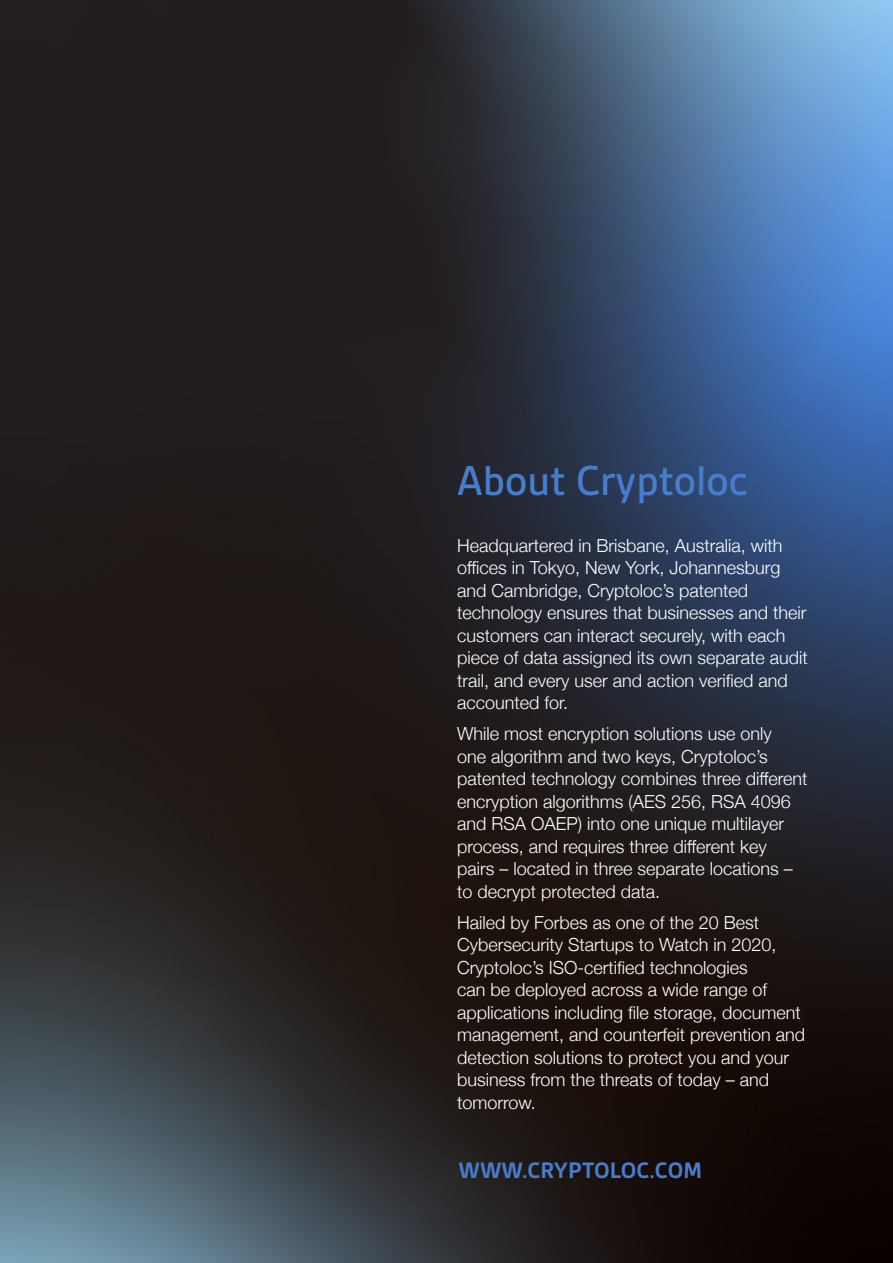
<style>
.page{position:relative;width:893px;height:1263px;background:#fff}
.page>*{position:absolute;margin:0;border:0;box-sizing:border-box;transform-origin:0 0}
.t1{font:500 45px "Gesta";color:#467dcd}
.t2{font:700 24px "Gesta";color:#467dcd}
.t3{font:300 18px/22.5px "Helvetica Neue";color:#fff}
</style>
<div class="page">
<img style="left:0;top:0;width:893px;height:1263px">
<h1 class="t1" style="left:457px;top:455px;width:292px">About Cryptoloc</h1>
<p class="t3" style="left:457px;top:533px;width:352px">Headquartered in Brisbane, Australia, with offices in Tokyo, New York, Johannesburg and Cambridge, Cryptoloc’s patented technology ensures that businesses and their customers can interact securely, with each piece of data assigned its own separate audit trail, and every user and action verified and accounted for.</p>
<p class="t3" style="left:457px;top:721px;width:352px">While most encryption solutions use only<br>one algorithm and two keys, Cryptoloc’s patented technology combines three different encryption algorithms (AES 256, RSA 4096 and RSA OAEP) into one unique multilayer process, and requires three different key pairs – located in three separate locations – to decrypt protected data.</p>
<p class="t3" style="left:457px;top:910px;width:350px">Hailed by Forbes as one of the 20 Best Cybersecurity Startups to Watch in 2020, Cryptoloc’s ISO-certified technologies<br>can be deployed across a wide range of applications including file storage, document management, and counterfeit prevention and detection solutions to protect you and your business from the threats of today – and tomorrow.</p>
<h2 class="t2" style="left:459px;top:1156px;width:245px">WWW.CRYPTOLOC.COM</h2>
</div>
